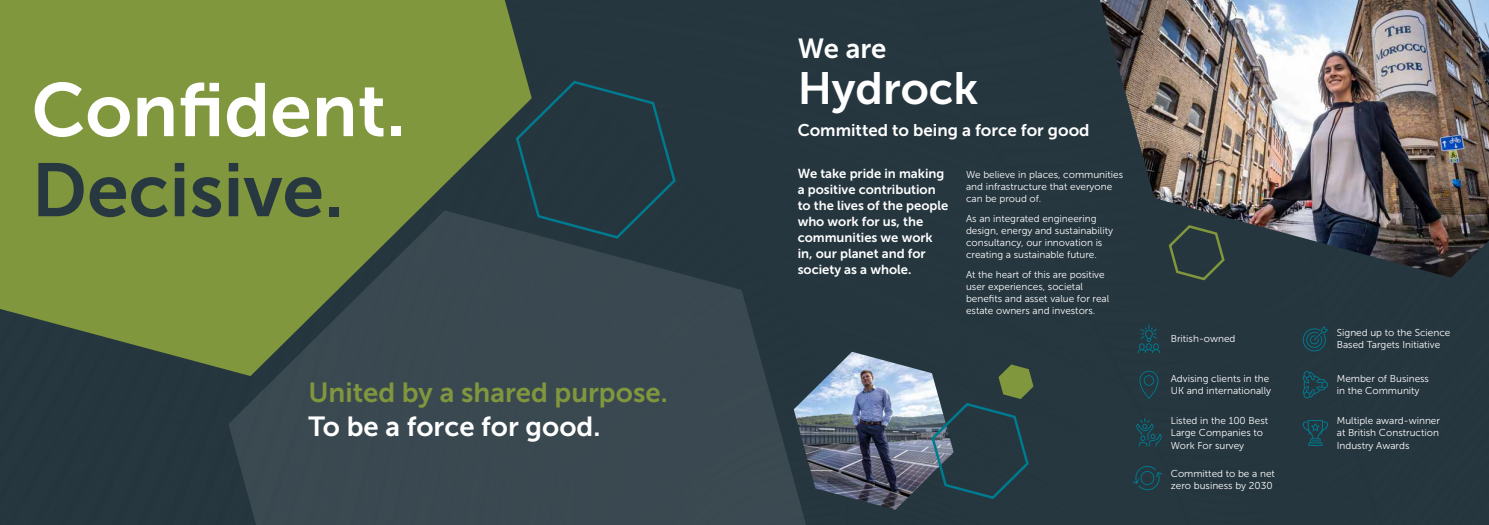
<style>
.page{position:relative;width:1489px;height:525px;background:#fff}
.page>*{position:absolute;margin:0;border:0;box-sizing:border-box;transform-origin:0 0}
.t1{font:75px "Museo Sans 700";color:#fff}
.t2{font:75px "Museo Sans 700";color:#273841}
.t3{font:45px "Museo Sans 700";color:#fff}
.t4{font:27.5px "Museo Sans 700";color:#fff}
.t5{font:27.5px "Museo Sans 700";color:#80973d}
.t6{font:16.88px "Museo Sans 700";color:#fff}
.t7{font:13px/16px "Museo Sans 700";color:#fff}
.t8{font:10px/12px "Museo Sans 300";color:#fff}
</style>
<div class="page">
<div style="left:0;top:0;width:1488px;height:524px;background:#26363f"></div>
<svg style="left:228px;top:210px;width:594px;height:314px;fill:#3a4950"></svg>
<svg style="left:0;top:0;width:531px;height:376px;fill:#80973d"></svg>
<svg style="left:514px;top:79px;width:163px;height:161px"></svg>
<img style="left:793px;top:351px;width:160px;height:158px">
<svg style="left:1132px;top:464px;width:30px;height:26px"></svg>
<svg style="left:1137px;top:324px;width:22px;height:29px"></svg>
<svg style="left:1302px;top:326px;width:25px;height:25px"></svg>
<svg style="left:1139px;top:370px;width:19px;height:28px"></svg>
<svg style="left:1302px;top:370px;width:25px;height:28px"></svg>
<svg style="left:1135px;top:418px;width:26px;height:28px"></svg>
<svg style="left:1302px;top:420px;width:25px;height:25px"></svg>
<svg style="left:1167px;top:277px;width:58px;height:4px"></svg>
<svg style="left:929px;top:364px;width:104px;height:136px"></svg>
<img style="left:1099px;top:0;width:389px;height:277px">
<h1 class="t1" style="left:32px;top:68px;width:375px">Confident.</h1>
<h1 class="t2" style="left:32px;top:148px;width:313px">Decisive.</h1>
<h3 class="t5" style="left:308px;top:377px;width:361px">United by a shared purpose.</h3>
<h3 class="t4" style="left:308px;top:411px;width:293px">To be a force for good.</h3>
<h3 class="t4" style="left:797px;top:33px;width:90px">We are</h3>
<h2 class="t3" style="left:797px;top:63px;width:182px">Hydrock</h2>
<h3 class="t6" style="left:797px;top:121px;width:293px">Committed to being a force for good</h3>
<h3 class="t7" style="left:797px;top:166px;width:152px">We take pride in making a positive contribution to the lives of the people who work for us, the communities we work in, our planet and for society as a whole.</h3>
<p class="t8" style="left:966px;top:169px;width:158px">We believe in places, communities and infrastructure that everyone can be proud of.</p>
<p class="t8" style="left:966px;top:213px;width:148px">As an integrated engineering design, energy and sustainability consultancy, our innovation is creating a sustainable future.</p>
<p class="t8" style="left:966px;top:269px;width:145px">At the heart of this are positive user experiences, societal benefits and asset value for real estate owners and investors.</p>
<p class="t8" style="left:1170px;top:333px;width:66px">British-owned</p>
<p class="t8" style="left:1336px;top:327px;width:115px">Signed up to the Science<br>Based Targets Initiative</p>
<p class="t8" style="left:1170px;top:373px;width:102px">Advising clients in the<br>UK and internationally</p>
<p class="t8" style="left:1336px;top:373px;width:94px">Member of Business in the Community</p>
<p class="t8" style="left:1170px;top:415px;width:99px">Listed in the 100 Best<br>Large Companies to<br>Work For survey</p>
<p class="t8" style="left:1336px;top:415px;width:105px;text-align:justify">Multiple award-winner at British Construction Industry Awards</p>
<p class="t8" style="left:1170px;top:467px;width:106px">Committed to be a net zero business by 2030</p>
</div>
